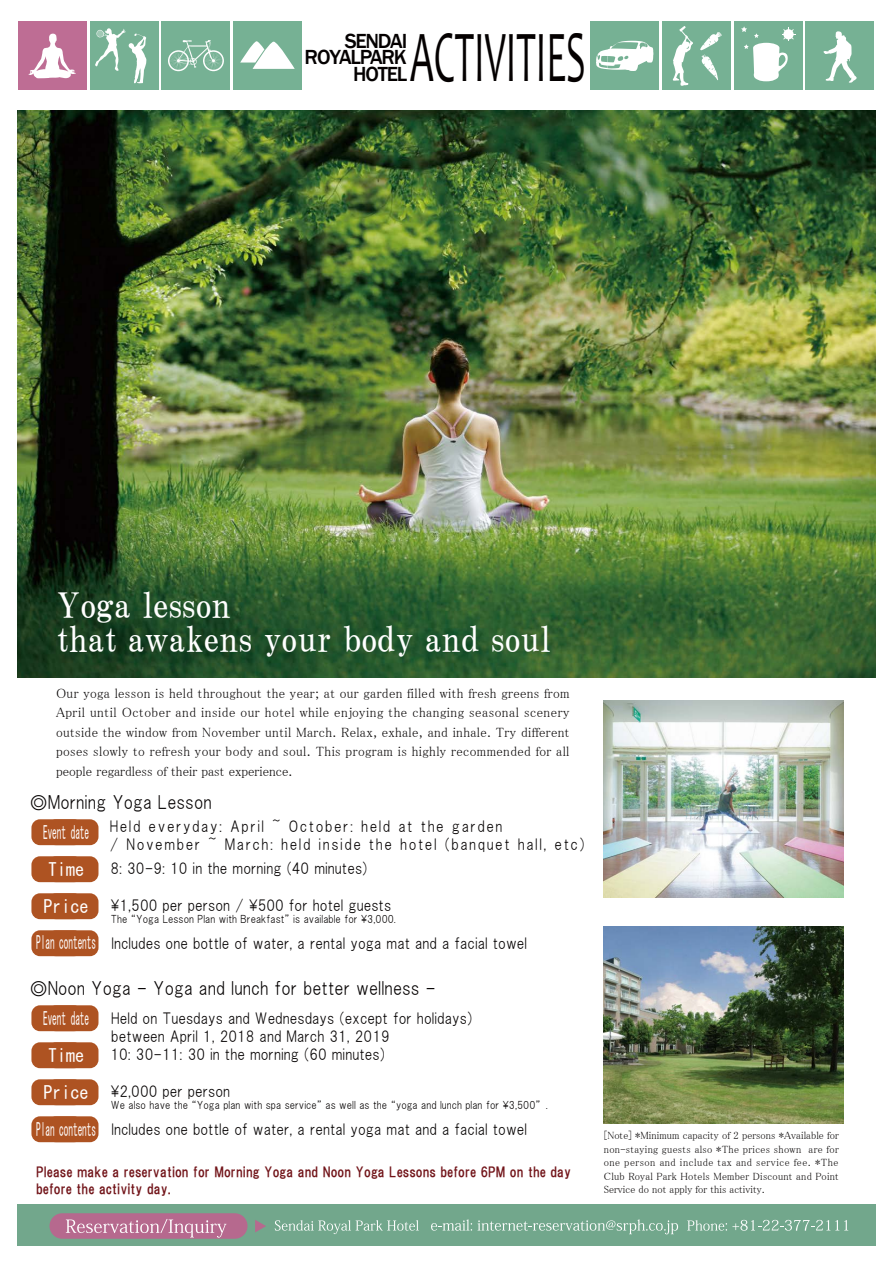
<style>
.page{position:relative;width:893px;height:1263px;background:#fff}
.page>*{position:absolute;margin:0;border:0;box-sizing:border-box;transform-origin:0 0}
.t1{font:73.05px "Candara";color:#040000;scale:.52 1}
.t2{font:34.5px/34.5px "HGP Mincho B";color:#fff}
.t3{font:500 21px/16.5px "Franklin Gothic";letter-spacing:-.06em;color:#040000;text-align:right}
.t4{font:18px "HGP Gothic M";color:#040000}
.t5{font:18px/38px "MS Gothic";color:#fff;scale:.51 1}
.t6{font:18px "MS Gothic";color:#fff}
.t7{font:15px/18px "HGP Gothic M";color:#040000}
.t8{font:15px/18px "HGP Gothic M";letter-spacing:.1em;color:#040000}
.t9{font:13.5px/19.5px "MS P Mincho";color:#040000;text-align:justify}
.t10{font:13.5px/16.2px "HGP Gothic E";color:#72151a}
.t11{font:10.5px/13.5px "MS P Mincho";color:#040000;text-align:justify}
.t12{font:10.5px "HGP Gothic M";color:#040000}
</style>
<div class="page">
<img style="left:17px;top:111px;width:859px;height:566px">
<div style="left:31px;top:930px;width:51px;height:26px;background:#ae5322;border-radius:9px"></div>
<div style="left:31px;top:819px;width:51px;height:26px;background:#ae5322;border-radius:9px"></div>
<div style="left:31px;top:856px;width:51px;height:26px;background:#ae5322;border-radius:9px"></div>
<div style="left:31px;top:893px;width:51px;height:26px;background:#ae5322;border-radius:9px"></div>
<div style="left:31px;top:1116px;width:51px;height:26px;background:#ae5322;border-radius:9px"></div>
<div style="left:31px;top:1005px;width:51px;height:26px;background:#ae5322;border-radius:9px"></div>
<div style="left:31px;top:1042px;width:51px;height:26px;background:#ae5322;border-radius:9px"></div>
<div style="left:31px;top:1079px;width:51px;height:26px;background:#ae5322;border-radius:9px"></div>
<div style="left:47px;top:930px;width:51px;height:26px;background:#ae5322;border-radius:9px"></div>
<div style="left:47px;top:819px;width:51px;height:26px;background:#ae5322;border-radius:9px"></div>
<div style="left:47px;top:856px;width:51px;height:26px;background:#ae5322;border-radius:9px"></div>
<div style="left:47px;top:893px;width:51px;height:26px;background:#ae5322;border-radius:9px"></div>
<div style="left:47px;top:1116px;width:51px;height:26px;background:#ae5322;border-radius:9px"></div>
<div style="left:47px;top:1005px;width:51px;height:26px;background:#ae5322;border-radius:9px"></div>
<div style="left:47px;top:1042px;width:51px;height:26px;background:#ae5322;border-radius:9px"></div>
<div style="left:47px;top:1079px;width:51px;height:26px;background:#ae5322;border-radius:9px"></div>
<img style="left:603px;top:700px;width:240px;height:198px">
<img style="left:603px;top:926px;width:240px;height:198px">
<div style="left:162px;top:21px;width:68px;height:68px;background:#76b194"></div>
<svg style="left:168px;top:40px;width:56px;height:31px"></svg>
<div style="left:590px;top:21px;width:68px;height:68px;background:#76b194"></div>
<svg style="left:596px;top:41px;width:57px;height:30px"></svg>
<div style="left:234px;top:21px;width:68px;height:68px;background:#76b194"></div>
<div style="left:90px;top:21px;width:68px;height:68px;background:#76b194"></div>
<div style="left:806px;top:21px;width:68px;height:68px;background:#76b194"></div>
<div style="left:18px;top:21px;width:68px;height:68px;background:#be6d94"></div>
<svg style="left:28px;top:33px;width:48px;height:46px"></svg>
<div style="left:734px;top:21px;width:68px;height:68px;background:#76b194"></div>
<div style="left:662px;top:21px;width:68px;height:68px;background:#76b194"></div>
<svg style="left:672px;top:26px;width:21px;height:60px"></svg>
<svg style="left:700px;top:32px;width:22px;height:49px"></svg>
<svg style="left:240px;top:41px;width:55px;height:28px"></svg>
<svg style="left:95px;top:28px;width:52px;height:56px"></svg>
<svg style="left:823px;top:31px;width:34px;height:52px"></svg>
<svg style="left:741px;top:26px;width:54px;height:55px"></svg>
<div style="left:17px;top:1205px;width:859px;height:41px;background:#72a78c"></div>
<svg style="left:275px;top:1220px;width:144px;height:14px"></svg>
<svg style="left:431px;top:1219px;width:247px;height:15px"></svg>
<svg style="left:687px;top:1220px;width:161px;height:11px"></svg>
<svg style="left:255px;top:1220px;width:11px;height:12px"></svg>
<div style="left:49px;top:1213px;width:198px;height:26px;background:#b6698e;border-radius:13px"></div>
<svg style="left:66px;top:1219px;width:160px;height:19px"></svg>
<h3 class="t3" style="left:304px;top:33px;width:104px">SENDAI<br>ROYALPARK<br>HOTEL</h3>
<h1 class="t1" style="left:410px;top:11px;width:339px">ACTIVITIES</h1>
<h2 class="t2" style="left:57px;top:588px;width:496px">Yoga lesson<br>that awakens your body and soul</h2>
<p class="t9" style="left:56px;top:683px;width:515px">Our yoga lesson is held throughout the year; at our garden filled with fresh greens from April until October and inside our hotel while enjoying the changing seasonal scenery outside the window from November until March. Relax, exhale, and inhale. Try different poses slowly to refresh your body and soul. This program is highly recommended for all people regardless of their past experience.</p>
<h3 class="t4" style="left:30px;top:794px;width:184px">◎Morning Yoga Lesson</h3>
<h3 class="t5" style="left:43px;top:813px;width:92px">Event date<br>Time</h3>
<h3 class="t6" style="left:44px;top:897px;width:46px">Price</h3>
<h3 class="t5" style="left:36px;top:923px;width:119px">Plan contents</h3>
<p class="t8" style="left:110px;top:818px;width:476px">Held everyday: April ~ October: held at the garden<br>/ November ~ March: held inside the hotel (banquet hall, etc)</p>
<p class="t7" style="left:110px;top:860px;width:258px">8: 30-9: 10 in the morning (40 minutes)</p>
<p class="t7" style="left:111px;top:897px;width:282px">\1,500 per person / \500 for hotel guests</p>
<p class="t12" style="left:111px;top:914px;width:287px">The “Yoga Lesson Plan with Breakfast” is available for \3,000.</p>
<p class="t7" style="left:111px;top:934px;width:417px">Includes one bottle of water, a rental yoga mat and a facial towel</p>
<h3 class="t4" style="left:30px;top:979px;width:408px">◎Noon Yoga - Yoga and lunch for better wellness -</h3>
<h3 class="t5" style="left:43px;top:999px;width:92px">Event date<br>Time</h3>
<h3 class="t6" style="left:44px;top:1083px;width:46px">Price</h3>
<h3 class="t5" style="left:36px;top:1111px;width:119px">Plan contents</h3>
<p class="t7" style="left:111px;top:1009px;width:362px">Held on Tuesdays and Wednesdays (except for holidays) between April 1, 2018 and March 31, 2019</p>
<p class="t7" style="left:111px;top:1046px;width:276px">10: 30-11: 30 in the morning (60 minutes)</p>
<p class="t7" style="left:111px;top:1083px;width:121px">\2,000 per person</p>
<p class="t12" style="left:111px;top:1100px;width:439px">We also have the “Yoga plan with spa service” as well as the “yoga and lunch plan for \3,500” .</p>
<p class="t7" style="left:111px;top:1120px;width:417px">Includes one bottle of water, a rental yoga mat and a facial towel</p>
<p class="t10" style="left:36px;top:1164px;width:536px">Please make a reservation for Morning Yoga and Noon Yoga Lessons before 6PM on the day before the activity day.</p>
<p class="t11" style="left:604px;top:1129px;width:237px">[Note] *Minimum capacity of 2 persons *Available for non-staying guests also *The prices shown are for one person and include tax and service fee. *The Club Royal Park Hotels Member Discount and Point Service do not apply for this activity.</p>
</div>
